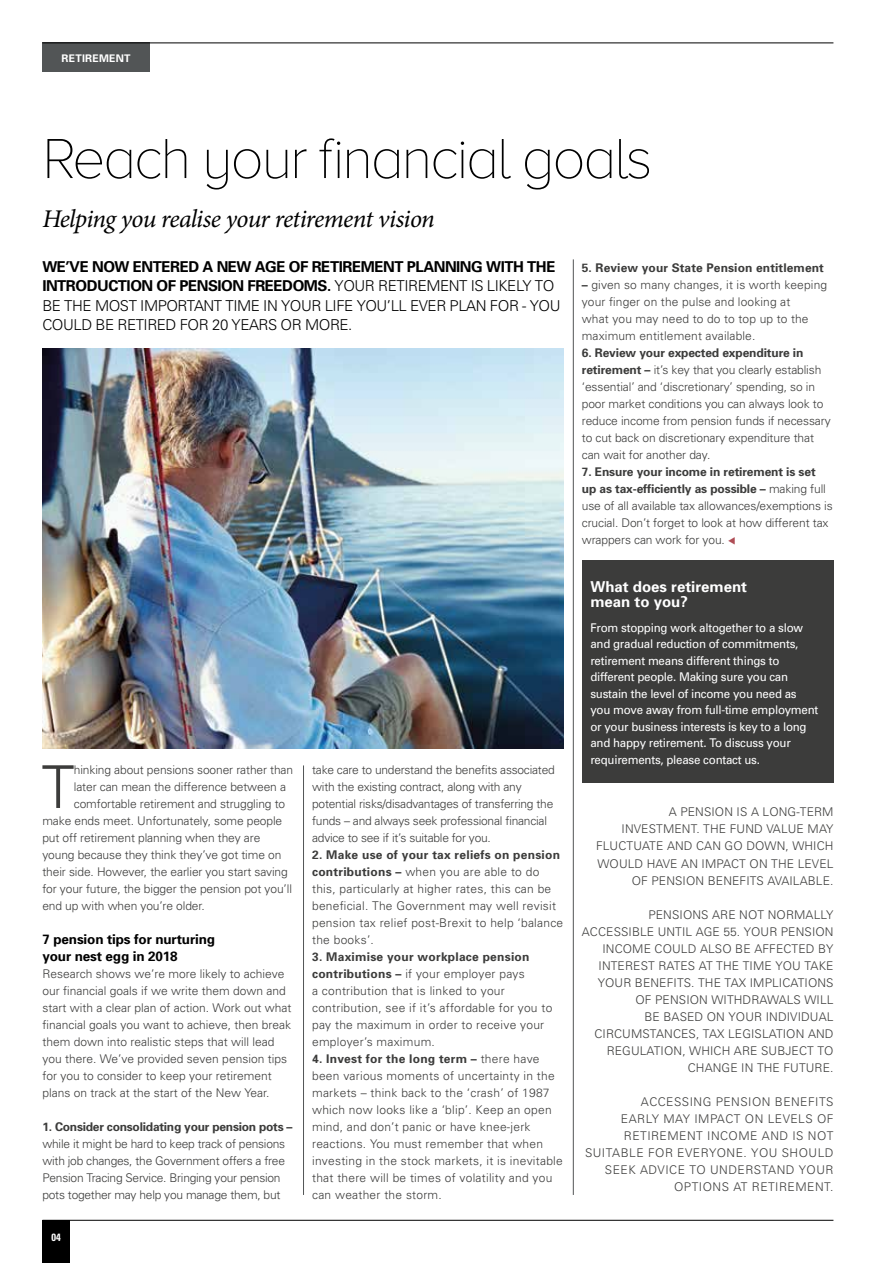
<style>
.page{position:relative;width:893px;height:1263px;background:#fff}
.page>*{position:absolute;margin:0;border:0;box-sizing:border-box;transform-origin:0 0}
.t1{font:300 59.1px "Univers";color:#3c3c3b}
.t2{font:100 58.5px "Proxima Nova A";letter-spacing:-.04em;color:#000}
.t3{font:italic 25.5px "Minion Pro";letter-spacing:-.03em;color:#000}
.t4{font:300 15px/19.5px "Univers";letter-spacing:-.03em;color:#000}
.t5{font:700 15px/15px "Univers";color:#fff}
.t6{font:700 13.5px/17px "Univers";letter-spacing:-.01em;color:#000}
.t7{font:300 12px/17px "Univers";color:#3c3c3b}
.t8{font:300 12px/17px "Univers";letter-spacing:.02em;color:#3c3c3b}
.t9{font:300 12px/17px "Univers";letter-spacing:-.02em;color:#3c3c3b}
.t10{font:12px/16.5px "Univers";letter-spacing:-.02em;color:#fff;scale:.96 1}
.t11{font:300 12px/17px "Univers";letter-spacing:.04em;color:#3c3c3b;text-align:right}
.t12{font:700 12px "Univers";letter-spacing:-.02em;color:#3c3c3b}
.t13{font:700 12px "Univers";letter-spacing:.01em;color:#3c3c3b}
.t14{font:700 10.5px "Univers";letter-spacing:.02em;color:#fff}
.t15{font:700 condensed 10.5px "Univers";color:#fff}
.s1{font-weight:700}
.s2{color:#af4d56}
</style>
<div class="page">
<hr style="left:43px;top:1220px;width:790px;height:1px;background:#000">
<div style="left:42px;top:1220px;width:28px;height:43px;background:#000"></div>
<div style="left:42px;top:43px;width:108px;height:29px;background:#525556"></div>
<hr style="left:42px;top:43px;width:791px;height:1px;background:#000">
<div style="left:582px;top:560px;width:251px;height:222px;background:#3c3c3b"></div>
<hr style="left:303px;top:765px;width:1px;height:430px;background:#525556">
<hr style="left:573px;top:259px;width:1px;height:936px;background:#525556">
<img style="left:43px;top:349px;width:521px;height:399px">
<p class="t14" style="left:62px;top:51px;width:70px">RETIREMENT</p>
<h2 class="t2" style="left:42px;top:127px;width:612px">Reach your financial goals</h2>
<h3 class="t3" style="left:42px;top:201px;width:394px">Helping you realise your retirement vision</h3>
<p class="t4" style="left:42px;top:256px;width:520px"><span class="s1">WE’VE NOW ENTERED A NEW AGE OF RETIREMENT PLANNING WITH THE INTRODUCTION OF PENSION FREEDOMS.</span> YOUR RETIREMENT IS LIKELY TO BE THE MOST IMPORTANT TIME IN YOUR LIFE YOU’LL EVER PLAN FOR - YOU COULD BE RETIRED FOR 20 YEARS OR MORE.</p>
<h1 class="t1" style="left:42px;top:751px;width:34px">T</h1>
<p class="t7" style="left:74px;top:761px;width:221px">hinking about pensions sooner rather than</p>
<p class="t7" style="left:74px;top:778px;width:214px">later can mean the difference between a</p>
<p class="t7" style="left:74px;top:795px;width:213px">comfortable retirement and struggling to</p>
<p class="t7" style="left:42px;top:812px;width:241px">make ends meet. Unfortunately, some people</p>
<p class="t7" style="left:42px;top:829px;width:219px">put off retirement planning when they are</p>
<p class="t7" style="left:42px;top:846px;width:240px">young because they think they’ve got time on</p>
<p class="t7" style="left:42px;top:863px;width:247px">their side. However, the earlier you start saving</p>
<p class="t7" style="left:42px;top:880px;width:251px">for your future, the bigger the pension pot you’ll</p>
<p class="t7" style="left:42px;top:897px;width:164px">end up with when you’re older.</p>
<p class="t6" style="left:42px;top:930px;width:174px">7 pension tips for nurturing your nest egg in 2018</p>
<p class="t7" style="left:42px;top:965px;width:251px">Research shows we’re more likely to achieve our financial goals if we write them down and start with a clear plan of action. Work out what financial goals you want to achieve, then break them down into realistic steps that will lead you there. We’ve provided seven pension tips for you to consider to keep your retirement plans on track at the start of the New Year.</p>
<p class="t12" style="left:42px;top:1119px;width:252px">1. Consider consolidating your pension pots –</p>
<p class="t9" style="left:42px;top:1135px;width:244px">while it might be hard to keep track of pensions with job changes, the Government offers a free Pension Tracing Service. Bringing your pension pots together may help you manage them, but</p>
<p class="t15" style="left:51px;top:1230px;width:11px">04</p>
<p class="t9" style="left:312px;top:761px;width:244px">take care to understand the benefits associated with the existing contract, along with any potential risks/disadvantages of transferring the funds – and always seek professional financial advice to see if it’s suitable for you.</p>
<p class="t8" style="left:312px;top:846px;width:253px"><span class="s1">2. Make use of your tax reliefs on pension contributions –</span> when you are able to do this, particularly at higher rates, this can be beneficial. The Government may well revisit pension tax relief post-Brexit to help ‘balance the books’.</p>
<p class="t8" style="left:312px;top:948px;width:242px"><span class="s1">3. Maximise your workplace pension contributions –</span> if your employer pays<br>a contribution that is linked to your contribution, see if it’s affordable for you to pay the maximum in order to receive your employer’s maximum.</p>
<p class="t8" style="left:312px;top:1050px;width:252px"><span class="s1">4. Invest for the long term –</span> there have been various moments of uncertainty in the markets – think back to the ‘crash’ of 1987 which now looks like a ‘blip’. Keep an open mind, and don’t panic or have knee-jerk reactions. You must remember that when investing in the stock markets, it is inevitable that there will be times of volatility and you can weather the storm.</p>
<p class="t13" style="left:582px;top:260px;width:244px">5. Review your State Pension entitlement</p>
<p class="t7" style="left:582px;top:276px;width:247px"><span class="s1">–</span> given so many changes, it is worth keeping your finger on the pulse and looking at<br>what you may need to do to top up to the maximum entitlement available.</p>
<p class="t7" style="left:582px;top:344px;width:250px"><span class="s1">6. Review your expected expenditure in retirement –</span> it’s key that you clearly establish ‘essential’ and ‘discretionary’ spending, so in poor market conditions you can always look to reduce income from pension funds if necessary to cut back on discretionary expenditure that can wait for another day.</p>
<p class="t7" style="left:582px;top:463px;width:252px"><span class="s1">7. Ensure your income in retirement is set up as tax-efficiently as possible –</span> making full use of all available tax allowances/exemptions is crucial. Don’t forget to look at how different tax wrappers can work for you. <span class="s2">▼</span></p>
<p class="t5" style="left:590px;top:578px;width:158px">What does retirement mean to you?</p>
<p class="t10" style="left:590px;top:619px;width:239px">From stopping work altogether to a slow and gradual reduction of commitments, retirement means different things to different people. Making sure you can sustain the level of income you need as you move away from full-time employment or your business interests is key to a long and happy retirement. To discuss your requirements, please contact us.</p>
<p class="t7" style="left:596px;top:803px;width:239px;text-align:right">A PENSION IS A LONG-TERM<br>INVESTMENT. THE FUND VALUE MAY<br>FLUCTUATE AND CAN GO DOWN, WHICH<br>WOULD HAVE AN IMPACT ON THE LEVEL<br>OF PENSION BENEFITS AVAILABLE.</p>
<p class="t7" style="left:582px;top:905px;width:253px;text-align:right">PENSIONS ARE NOT NORMALLY<br>ACCESSIBLE UNTIL AGE 55. YOUR PENSION<br>INCOME COULD ALSO BE AFFECTED BY<br>INTEREST RATES AT THE TIME YOU TAKE<br>YOUR BENEFITS. THE TAX IMPLICATIONS<br>OF PENSION WITHDRAWALS WILL<br>BE BASED ON YOUR INDIVIDUAL<br>CIRCUMSTANCES, TAX LEGISLATION AND<br>REGULATION, WHICH ARE SUBJECT TO<br>CHANGE IN THE FUTURE.</p>
<p class="t11" style="left:585px;top:1092px;width:250px">ACCESSING PENSION BENEFITS<br>EARLY MAY IMPACT ON LEVELS OF<br>RETIREMENT INCOME AND IS NOT<br>SUITABLE FOR EVERYONE. YOU SHOULD<br>SEEK ADVICE TO UNDERSTAND YOUR<br>OPTIONS AT RETIREMENT.</p>
</div>
